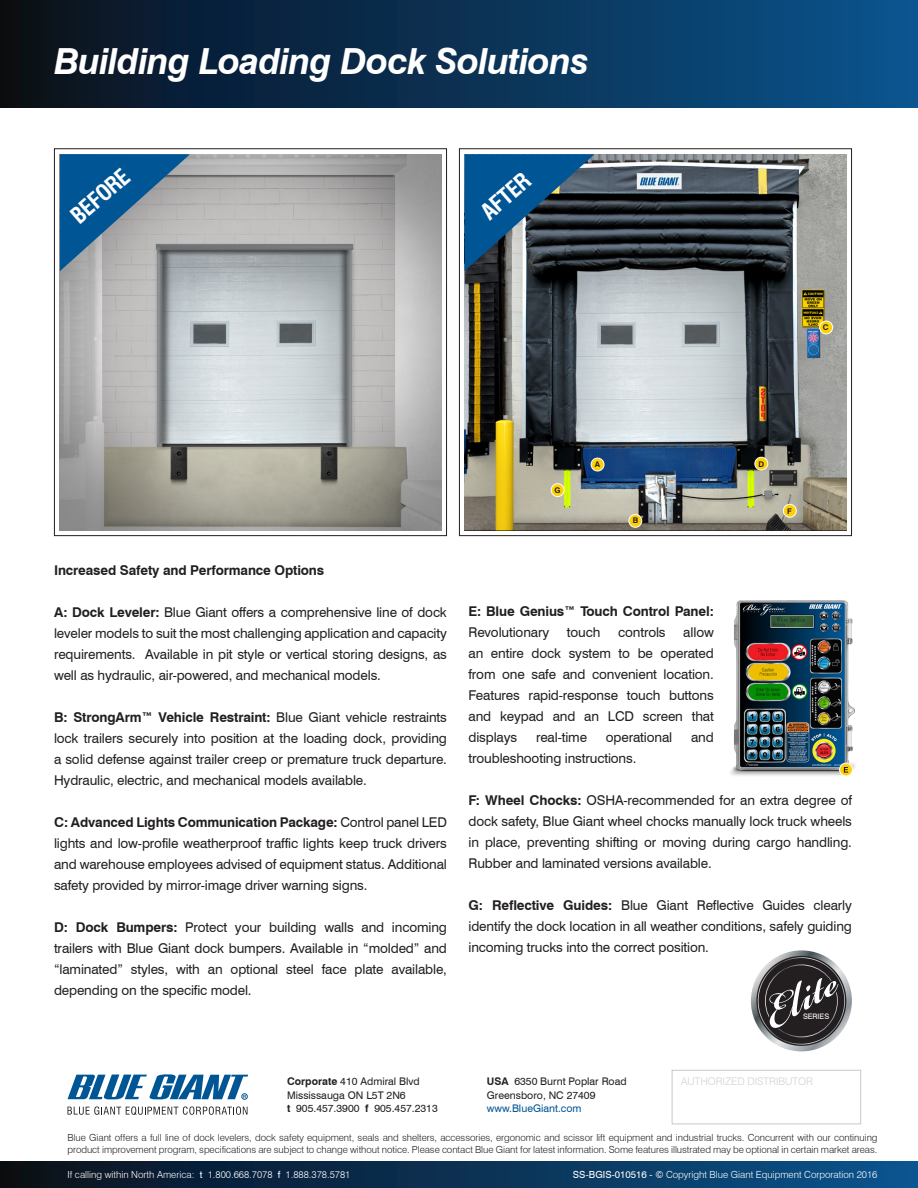
<style>
.page{position:relative;width:918px;height:1188px;background:#fff}
.page>*{position:absolute;margin:0;border:0;box-sizing:border-box;transform-origin:0 0}
.t1{font:700 62.25px "Bickham Script Pro";color:#fff}
.t2{font:italic 700 36px "Swiss 721 BT";letter-spacing:-.02em;color:#fff}
.t3{font:700 condensed 22.5px "Swiss 721 BT";color:#fff}
.Body_Text{font:13.5px/21px "Swiss 721 BT";letter-spacing:-.01em;color:#231f20;text-align:justify}
.Body_Text-2{font:700 13.5px/21px "Swiss 721 BT";letter-spacing:-.01em;color:#231f20}
.t4{font:10.5px/13.5px "Swiss 721 BT";color:#231f20}
.Body_Bullets{font:300 10.5px "Swiss 721 BT";color:#d1d2d4}
.t5{font:10.5px "Swiss 721 BT";color:#005595}
.Terms{font:300 9.75px/12px "Swiss 721 BT";letter-spacing:-.005em;color:#231f20}
.t6{font:300 9.75px "Swiss 721 BT";color:#fff}
.Body_Text-3{font:700 7.8px "Swiss 721 BT";color:#231f20}
.t7{font:7.5px "Swiss 721 BT";color:#fff}
.s1{font-weight:700}
.s2{font-weight:400}
</style>
<div class="page">
<img style="left:730px;top:600px;width:126px;height:176px">
<div style="left:459px;top:149px;width:393px;height:387px;background:linear-gradient(to right,#fff,#fff)"></div>
<div style="left:459px;top:148px;width:393px;height:388px;border:1px solid #231f20"></div>
<img style="left:465px;top:154px;width:381px;height:376px">
<div style="left:591px;top:458px;width:13px;height:13px;background:#fed006;border-radius:50%"></div>
<div style="left:591px;top:458px;width:13px;height:13px;border:1px solid #fff;border-radius:50%"></div>
<div style="left:820px;top:321px;width:13px;height:13px;background:#fed006;border-radius:50%"></div>
<div style="left:819px;top:321px;width:14px;height:13px;border:1px solid #fff;border-radius:50%"></div>
<div style="left:755px;top:457px;width:13px;height:13px;background:#fed006;border-radius:50%"></div>
<div style="left:754px;top:457px;width:14px;height:14px;border:1px solid #fff;border-radius:50%"></div>
<div style="left:783px;top:504px;width:13px;height:13px;background:#fed006;border-radius:50%"></div>
<div style="left:783px;top:504px;width:14px;height:14px;border:1px solid #fff;border-radius:50%"></div>
<div style="left:551px;top:484px;width:13px;height:13px;background:#fed006;border-radius:50%"></div>
<div style="left:551px;top:483px;width:13px;height:14px;border:1px solid #fff;border-radius:50%"></div>
<div style="left:629px;top:514px;width:13px;height:13px;background:#fed006;border-radius:50%"></div>
<div style="left:628px;top:514px;width:14px;height:14px;border:1px solid #fff;border-radius:50%"></div>
<div style="left:0;top:1078px;width:918px;height:110px;background:linear-gradient(to right,#0a0f1a,#0a538d)"></div>
<div style="left:0;top:1052px;width:918px;height:109px;background:#fff"></div>
<svg style="left:68px;top:1106px;width:180px;height:9px"></svg>
<svg style="left:68px;top:1074px;width:180px;height:25px"></svg>
<div style="left:0;top:0;width:918px;height:108px;background:linear-gradient(to right,#0a0f1a,#0a538d)"></div>
<div style="left:54px;top:149px;width:393px;height:387px;background:linear-gradient(to right,#fff,#fff)"></div>
<div style="left:54px;top:148px;width:393px;height:388px;border:1px solid #231f20"></div>
<img style="left:60px;top:154px;width:381px;height:376px">
<div style="left:672px;top:1070px;width:189px;height:54px;border:1px solid #c7c8ca"></div>
<svg style="left:840px;top:763px;width:12px;height:13px"></svg>
<div style="left:839px;top:763px;width:14px;height:13px;border:1px solid #fff;border-radius:50%"></div>
<svg style="left:844px;top:767px;width:4px;height:6px"></svg>
<svg style="left:60px;top:154px;width:130px;height:117px;background:#557f9f"></svg>
<svg style="left:465px;top:154px;width:130px;height:117px;background:#224f71"></svg>
<svg style="left:751px;top:950px;width:101px;height:101px"></svg>
<svg style="left:758px;top:957px;width:87px;height:88px;background:#494748"></svg>
<p class="t2" style="left:54px;top:39px;width:536px">Building Loading Dock Solutions</p>
<p class="t3" style="left:65px;top:209px;width:71px;rotate:-41deg">BEFORE</p>
<p class="t3" style="left:475px;top:204px;width:58px;rotate:-41deg">AFTER</p>
<p class="Body_Text-3" style="left:554px;top:486px;width:8px">G</p>
<p class="Body_Text-3" style="left:595px;top:460px;width:7px">A</p>
<p class="Body_Text-3" style="left:633px;top:516px;width:7px">B</p>
<p class="Body_Text-3" style="left:823px;top:323px;width:7px">C</p>
<p class="Body_Text-3" style="left:759px;top:459px;width:7px">D</p>
<p class="Body_Text-3" style="left:787px;top:506px;width:6px">F</p>
<p class="Body_Text-2" style="left:54px;top:560px;width:272px">Increased Safety and Performance Options</p>
<p class="Body_Text" style="left:54px;top:602px;width:394px"><span class="s1">A: Dock Leveler:</span> Blue Giant offers a comprehensive line of dock leveler models to suit the most challenging application and capacity requirements. Available in pit style or vertical storing designs, as well as hydraulic, air-powered, and mechanical models.</p>
<p class="Body_Text" style="left:54px;top:707px;width:395px"><span class="s1">B: StrongArm™ Vehicle Restraint:</span> Blue Giant vehicle restraints lock trailers securely into position at the loading dock, providing a solid defense against trailer creep or premature truck departure.<br>Hydraulic, electric, and mechanical models available.</p>
<p class="Body_Text" style="left:54px;top:812px;width:394px"><span class="s1">C: Advanced Lights Communication Package:</span> Control panel LED lights and low-profile weatherproof traffic lights keep truck drivers and warehouse employees advised of equipment status. Additional safety provided by mirror-image driver warning signs.</p>
<p class="Body_Text" style="left:54px;top:917px;width:395px"><span class="s1">D: Dock Bumpers:</span> Protect your building walls and incoming trailers with Blue Giant dock bumpers. Available in “molded” and “laminated” styles, with an optional steel face plate available, depending on the specific model.</p>
<p class="Body_Text-2" style="left:469px;top:601px;width:247px">E: Blue Genius™ Touch Control Panel:<br><span class="s2">Revolutionary</span></p>
<p class="Body_Text" style="left:469px;top:622px;width:247px;text-indent:215px">allow an entire dock system to be operated from one safe and convenient location.<br>Features rapid-response touch buttons and keypad and an LCD screen that displays</p>
<p class="Body_Text" style="left:567px;top:622px;width:35px">touch</p>
<p class="Body_Text" style="left:618px;top:622px;width:49px">controls</p>
<p class="Body_Text" style="left:536px;top:727px;width:53px">real-time</p>
<p class="Body_Text" style="left:606px;top:727px;width:68px">operational</p>
<p class="Body_Text" style="left:691px;top:727px;width:24px">and</p>
<p class="Body_Text" style="left:469px;top:748px;width:169px">troubleshooting instructions.</p>
<p class="Body_Text" style="left:469px;top:790px;width:385px"><span class="s1">F: Wheel Chocks:</span> OSHA-recommended for an extra degree of dock safety, Blue Giant wheel chocks manually lock truck wheels in place, preventing shifting or moving during cargo handling.<br>Rubber and laminated versions available.</p>
<p class="Body_Text" style="left:469px;top:895px;width:385px"><span class="s1">G: Reflective Guides:</span> Blue Giant Reflective Guides clearly identify the dock location in all weather conditions, safely guiding incoming trucks into the correct position.</p>
<p class="t1" style="left:742px;top:979px;width:82px;rotate:-30deg">Elite</p>
<p class="t7" style="left:803px;top:1012px;width:28px">SERIES</p>
<p class="t4" style="left:287px;top:1075px;width:152px"><span class="s1">Corporate</span> 410 Admiral Blvd<br>Mississauga ON L5T 2N6<br><span class="s1">t</span> 905.457.3900 <span class="s1">f</span> 905.457.2313</p>
<p class="t4" style="left:487px;top:1075px;width:141px"><span class="s1">USA</span> 6350 Burnt Poplar Road</p>
<p class="t4" style="left:487px;top:1088px;width:110px">Greensboro, NC 27409</p>
<p class="t5" style="left:487px;top:1102px;width:96px">www.BlueGiant.com</p>
<p class="Body_Bullets" style="left:681px;top:1075px;width:133px">AUTHORIZED DISTRIBUTOR</p>
<p class="Terms" style="left:68px;top:1132px;width:812px">Blue Giant offers a full line of dock levelers, dock safety equipment, seals and shelters, accessories, ergonomic and scissor lift equipment and industrial trucks. Concurrent with our continuing product improvement program, specifications are subject to change without notice. Please contact Blue Giant for latest information. Some features illustrated may be optional in certain market areas.</p>
<p class="t6" style="left:68px;top:1168px;width:284px">If calling within North America: <span class="s2">t</span> 1.800.668.7078 <span class="s2">f</span> 1.888.378.5781</p>
<p class="t6" style="left:573px;top:1168px;width:306px"><span class="s2">SS-BGIS-010516 - ©</span> Copyright Blue Giant Equipment Corporation 2016</p>
</div>
